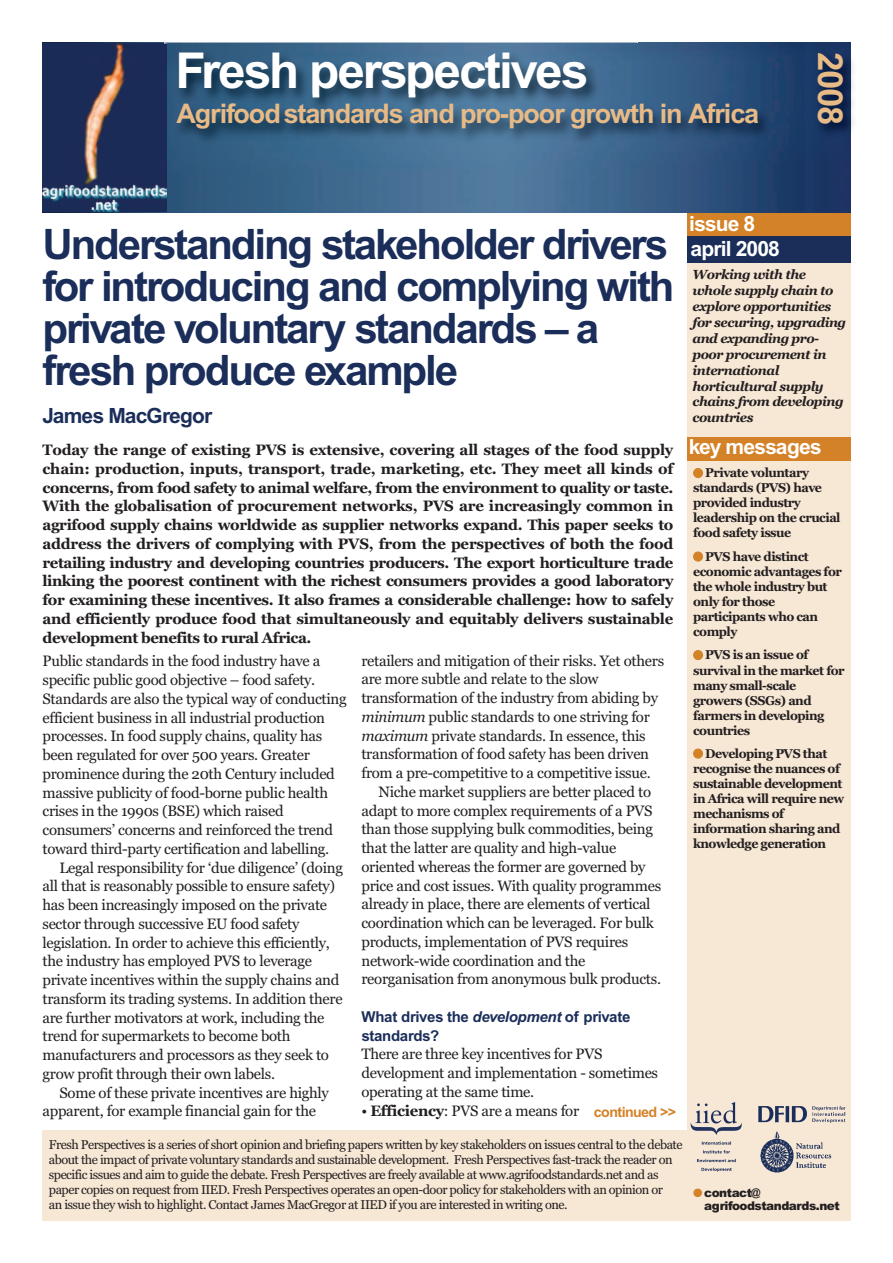
<style>
.page{position:relative;width:893px;height:1263px;background:#fff}
.page>*{position:absolute;margin:0;border:0;box-sizing:border-box;transform-origin:0 0}
.t1{font:700 49.5px "Arial";letter-spacing:-.04em;color:#fff}
.t2{font:700 42px/42px "Arial";letter-spacing:-.05em;color:#1b2e5a}
.t3{font:700 34.5px "Arial";color:#e8ba86}
.t4{font:700 27px "Arial";letter-spacing:-.04em;color:#e8ba86}
.t5{font:700 21px "Arial";letter-spacing:-.04em;color:#fff}
.t6{font:700 21px "Arial";letter-spacing:-.04em;color:#1b2e5a}
.t7{font:15px/18.8px "Georgia";letter-spacing:-.02em;color:#231f20}
.t8{font:700 15px/18.8px "Georgia";letter-spacing:-.03em;color:#231f20;text-align:justify}
.t9{font:700 15px/18.8px "Arial";letter-spacing:-.02em;color:#1b2e5a}
.t10{font:700 14.25px "Arial";letter-spacing:-.04em;color:#d48228}
.t11{font:italic 700 13.2px/15.9px "Georgia";letter-spacing:-.035em;color:#231f20}
.t12{font:12.75px/15px "Georgia";letter-spacing:-.04em;color:#231f20}
.t13{font:700 12.75px/15px "Georgia";letter-spacing:-.04em;color:#231f20}
.t14{font:900 12px/13.5px "Arial";letter-spacing:-.04em;color:#231f20}
.s1{color:#d48228}
.s2{font-style:italic}
.s3{font-weight:700}
</style>
<div class="page">
<div style="left:687px;top:251px;width:163px;height:969px;background:#f7e7d5"></div>
<div style="left:43px;top:1130px;width:644px;height:90px;background:#f7e7d5"></div>
<div style="left:687px;top:236px;width:163px;height:26px;background:#1b2e5a"></div>
<div style="left:687px;top:210px;width:163px;height:26px;background:#d48228"></div>
<div style="left:687px;top:437px;width:163px;height:24px;background:#d48228"></div>
<img style="left:43px;top:43px;width:807px;height:170px">
<img style="left:690px;top:1102px;width:52px;height:70px">
<img style="left:758px;top:1105px;width:88px;height:18px">
<img style="left:760px;top:1131px;width:72px;height:42px">
<img style="left:43px;top:43px;width:124px;height:169px">
<img style="left:165px;top:42px;width:472px;height:52px">
<img style="left:165px;top:43px;width:2px;height:90px">
<img style="left:763px;top:45px;width:90px;height:108px">
<img style="left:167px;top:94px;width:635px;height:66px">
<img style="left:167px;top:94px;width:470px;height:39px">
<img style="left:312px;top:94px;width:104px;height:3px">
<h1 class="t1" style="left:175px;top:52px;width:414px">Fresh perspectives</h1>
<h3 class="t3" style="left:843px;top:52px;width:74px;rotate:90deg">2008</h3>
<h3 class="t4" style="left:176px;top:104px;width:584px">Agrifoodstandards and pro-poor growth in Africa</h3>
<h2 class="t2" style="left:43px;top:228px;width:633px">Understanding stakeholder drivers for introducing and complying with private voluntary standards – a fresh produce example</h2>
<h3 class="t6" style="left:43px;top:408px;width:171px">James MacGregor</h3>
<h3 class="t5" style="left:689px;top:216px;width:68px">issue 8</h3>
<h3 class="t5" style="left:690px;top:241px;width:91px">april 2008</h3>
<p class="t11" style="left:692px;top:268px;width:155px">Working with the whole supply chain to explore opportunities for securing, upgrading and expanding pro&shy;poor procurement in international horticultural supply chains from developing countries</p>
<p class="t8" style="left:43px;top:442px;width:632px">Today the range of existing PVS is extensive, covering all stages of the food supply chain: production, inputs, transport, trade, marketing, etc. They meet all kinds of concerns, from food safety to animal welfare, from the environment to quality or taste.<br>With the globalisation of procurement networks, PVS are increasingly common in agrifood supply chains worldwide as supplier networks expand. This paper seeks to address the drivers of complying with PVS, from the perspectives of both the food retailing industry and developing countries producers. The export horticulture trade linking the poorest continent with the richest consumers provides a good laboratory for examining these incentives. It also frames a considerable challenge: how to safely and efficiently produce food that simultaneously and equitably delivers sustainable development benefits to rural Africa.</p>
<h3 class="t5" style="left:689px;top:439px;width:134px">key messages</h3>
<p class="t13" style="left:693px;top:466px;width:149px"><span class="s1">●</span> Private voluntary standards (PVS) have provided industry leadership on the crucial food safety issue</p>
<p class="t13" style="left:693px;top:550px;width:150px"><span class="s1">●</span> PVS have distinct economic advantages for the whole industry but only for those participants who can comply</p>
<p class="t13" style="left:693px;top:648px;width:153px"><span class="s1">●</span> PVS is an issue of survival in the market for many small-scale growers (SSGs) and farmers in developing countries</p>
<p class="t13" style="left:693px;top:747px;width:153px"><span class="s1">●</span> Developing PVS that recognise the nuances of sustainable development in Africa will require new mechanisms of information sharing and knowledge generation</p>
<p class="t7" style="left:361px;top:652px;width:304px">retailers and mitigation of their risks. Yet others</p>
<p class="t7" style="left:361px;top:671px;width:239px">are more subtle and relate to the slow</p>
<p class="t7" style="left:361px;top:690px;width:298px">transformation of the industry from abiding by</p>
<p class="t7" style="left:361px;top:708px;width:290px"><span class="s2">minimum</span> public standards to one striving for</p>
<p class="t7" style="left:361px;top:727px;width:286px"><span class="s2">maximum</span> private standards. In essence, this</p>
<p class="t7" style="left:361px;top:746px;width:289px">transformation of food safety has been driven</p>
<p class="t7" style="left:361px;top:765px;width:291px">from a pre-competitive to a competitive issue.</p>
<p class="t7" style="left:378px;top:783px;width:274px">Niche market suppliers are better placed to</p>
<p class="t7" style="left:361px;top:802px;width:293px">adapt to more complex requirements of a PVS</p>
<p class="t7" style="left:361px;top:821px;width:293px">than those supplying bulk commodities, being</p>
<p class="t7" style="left:361px;top:840px;width:256px">that the latter are quality and high-value</p>
<p class="t7" style="left:361px;top:858px;width:286px">oriented whereas the former are governed by</p>
<p class="t7" style="left:361px;top:877px;width:301px">price and cost issues. With quality programmes</p>
<p class="t7" style="left:361px;top:896px;width:291px">already in place, there are elements of vertical</p>
<p class="t7" style="left:361px;top:915px;width:294px">coordination which can be leveraged. For bulk</p>
<p class="t7" style="left:361px;top:933px;width:268px">products, implementation of PVS requires</p>
<p class="t7" style="left:361px;top:952px;width:226px">network-wide coordination and the</p>
<p class="t7" style="left:361px;top:971px;width:301px">reorganisation from anonymous bulk products.</p>
<p class="t9" style="left:361px;top:1009px;width:270px">What drives the <span class="s2">development</span> of private standards?</p>
<p class="t7" style="left:361px;top:1046px;width:298px">There are three key incentives for PVS development and implementation - sometimes operating at the same time.</p>
<p class="t7" style="left:361px;top:1102px;width:219px">• <span class="s3">Efficiency</span>: PVS are a means for</p>
<p class="t7" style="left:43px;top:653px;width:306px">Public standards in the food industry have a specific public good objective – food safety.<br>Standards are also the typical way of conducting efficient business in all industrial production processes. In food supply chains, quality has been regulated for over 500 years. Greater prominence during the 20th Century included massive publicity of food-borne public health crises in the 1990s (BSE) which raised consumers’ concerns and reinforced the trend toward third-party certification and labelling.</p>
<p class="t7" style="left:43px;top:859px;width:302px;text-indent:17px">Legal responsibility for ‘due diligence’ (doing all that is reasonably possible to ensure safety) has been increasingly imposed on the private sector through successive EU food safety legislation. In order to achieve this efficiently, the industry has employed PVS to leverage private incentives within the supply chains and transform its trading systems. In addition there are further motivators at work, including the trend for supermarkets to become both manufacturers and processors as they seek to grow profit through their own labels.</p>
<p class="t7" style="left:43px;top:1084px;width:288px;text-indent:17px">Some of these private incentives are highly apparent, for example financial gain for the</p>
<p class="t10" style="left:594px;top:1106px;width:84px">continued &gt;&gt;</p>
<p class="t12" style="left:49px;top:1137px;width:635px">Fresh Perspectives is a series of short opinion and briefing papers written by key stakeholders on issues central to the debate about the impact of private voluntary standards and sustainable development. Fresh Perspectives fast-track the reader on specific issues and aim to guide the debate. Fresh Perspectives are freely available at www.agrifoodstandards.net and as paper copies on request from IIED. Fresh Perspectives operates an open-door policy for stakeholders with an opinion or<br>an issue they wish to highlight. Contact James MacGregor at IIED if you are interested in writing one.</p>
<p class="t14" style="left:704px;top:1187px;width:137px;text-indent:-11px"><span class="s1">●</span> contact@ agrifoodstandards.net</p>
</div>
